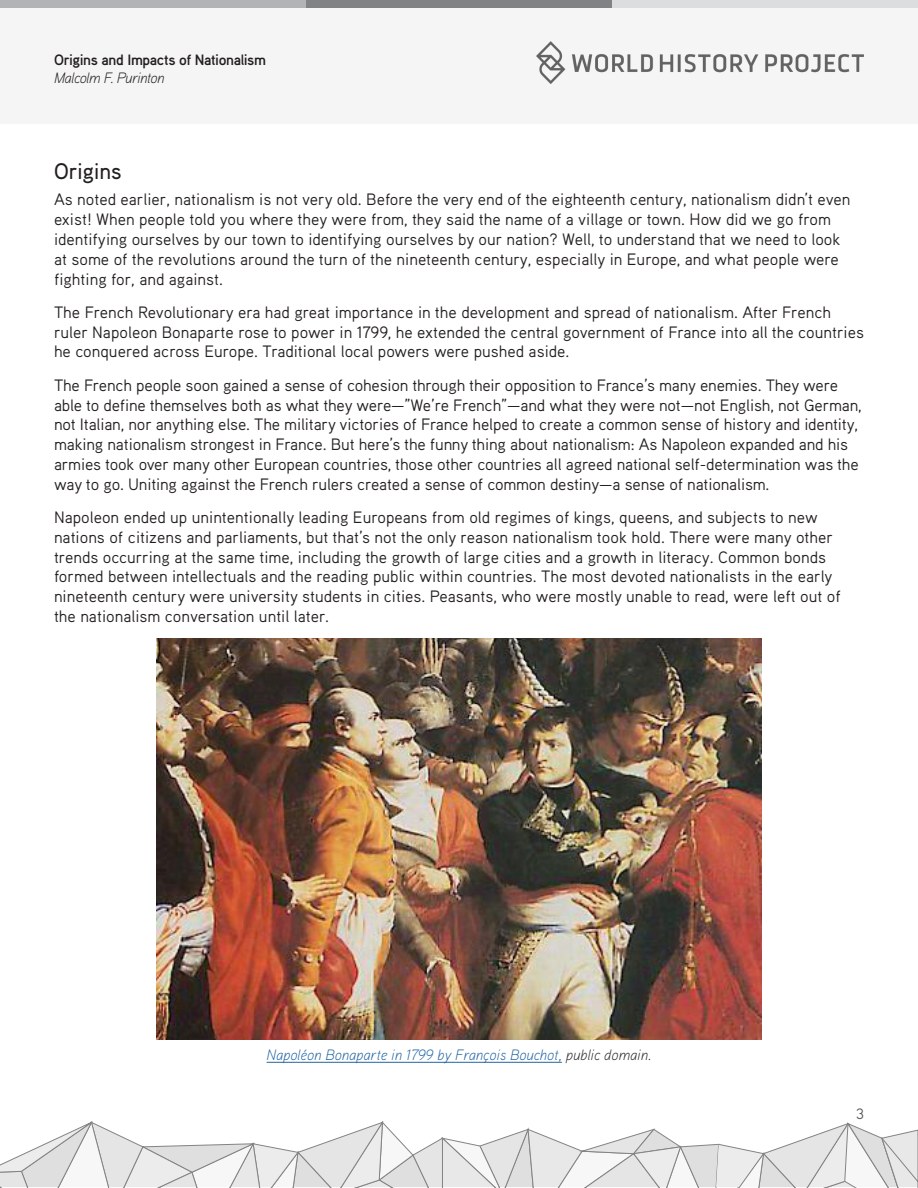
<style>
.page{position:relative;width:918px;height:1188px;background:#fff}
.page>*{position:absolute;margin:0;border:0;box-sizing:border-box;transform-origin:0 0}
.Heading{font:500 22.5px "Aaux Pro";color:#231f20}
.Body{font:16.5px/19.8px "Aaux Pro";color:#231f20}
.t1{font:italic 300 15px "Aaux Pro";color:#175d9e}
.t2{font:700 15px "Aaux Pro";letter-spacing:-.025em;color:#231f20}
.t3{font:italic 300 15px "Aaux Pro";letter-spacing:-.04em;color:#231f20}
.t4{font:15px "Aaux Pro";color:#57585a}
.s1{color:#231f20}
</style>
<div class="page">
<div style="left:0;top:0;width:918px;height:123px;background:#f5f5f6"></div>
<img style="left:537px;top:41px;width:327px;height:42px">
<div style="left:0;top:0;width:306px;height:8px;background:#b2b3b7"></div>
<div style="left:306px;top:0;width:306px;height:8px;background:#808285"></div>
<div style="left:612px;top:0;width:306px;height:8px;background:#dcdddf"></div>
<svg style="left:0;top:1121px;width:918px;height:67px"></svg>
<img style="left:156px;top:639px;width:606px;height:400px">
<hr style="left:267px;top:1062px;width:295px;height:1px;background:#175d9e">
<p class="t2" style="left:54px;top:51px;width:213px">Origins and Impacts of Nationalism</p>
<p class="t3" style="left:54px;top:69px;width:112px">Malcolm F. Purinton</p>
<h2 class="Heading" style="left:54px;top:157px;width:69px">Origins</h2>
<p class="Body" style="left:54px;top:189px;width:798px">As noted earlier, nationalism is not very old. Before the very end of the eighteenth century, nationalism didn’t even exist! When people told you where they were from, they said the name of a village or town. How did we go from identifying ourselves by our town to identifying ourselves by our nation? Well, to understand that we need to look at some of the revolutions around the turn of the nineteenth century, especially in Europe, and what people were fighting for, and against.</p>
<p class="Body" style="left:54px;top:302px;width:812px">The French Revolutionary era had great importance in the development and spread of nationalism. After French ruler Napoleon Bonaparte rose to power in 1799, he extended the central government of France into all the countries he conquered across Europe. Traditional local powers were pushed aside.</p>
<p class="Body" style="left:54px;top:375px;width:809px">The French people soon gained a sense of cohesion through their opposition to France’s many enemies. They were able to define themselves both as what they were—”We’re French”—and what they were not—not English, not German, not Italian, nor anything else. The military victories of France helped to create a common sense of history and identity, making nationalism strongest in France. But here’s the funny thing about nationalism: As Napoleon expanded and his armies took over many other European countries, those other countries all agreed national self-determination was the way to go. Uniting against the French rulers created a sense of common destiny—a sense of nationalism.</p>
<p class="Body" style="left:54px;top:507px;width:788px">Napoleon ended up unintentionally leading Europeans from old regimes of kings, queens, and subjects to new nations of citizens and parliaments, but that’s not the only reason nationalism took hold. There were many other trends occurring at the same time, including the growth of large cities and a growth in literacy. Common bonds formed between intellectuals and the reading public within countries. The most devoted nationalists in the early nineteenth century were university students in cities. Peasants, who were mostly unable to read, were left out of the nationalism conversation until later.</p>
<p class="t1" style="left:267px;top:1046px;width:386px">Napoléon Bonaparte in 1799 by François Bouchot, <span class="s1">public domain.</span></p>
<p class="t4" style="left:856px;top:1104px;width:9px">3</p>
</div>
